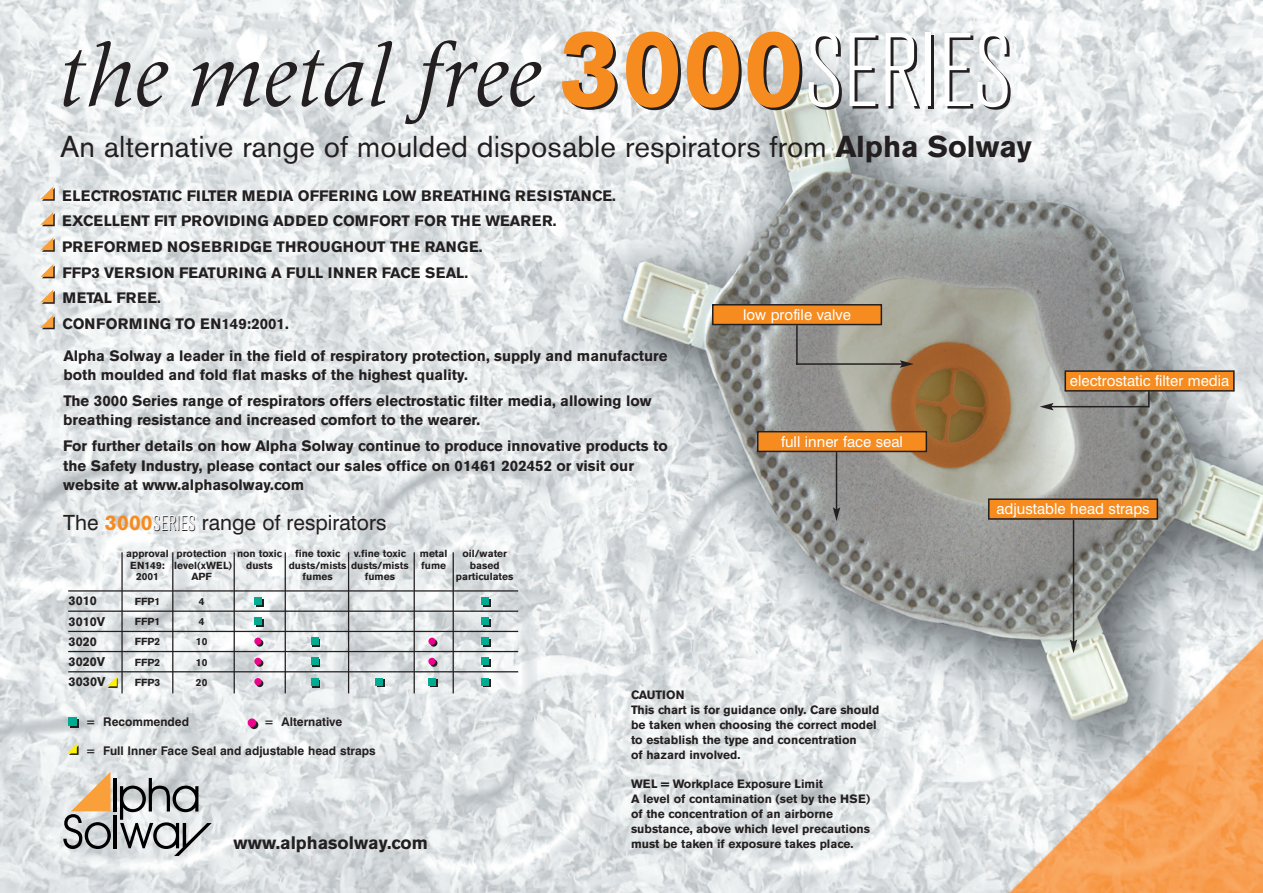
<style>
.page{position:relative;width:1263px;height:893px;background:#fff}
.page>*{position:absolute;margin:0;border:0;box-sizing:border-box;transform-origin:0 0}
.t1{font:italic 91.5px "Latin 725 BT";color:#231f20}
.t2{font:30px "Akzidenz Grotesk BE";color:#231f20}
.t3{font:21px "Swiss 721 BT";color:#231f20}
.t4{font:700 18px "Akzidenz Grotesk BE";color:#231f20}
.t5{font:700 15px/19.5px "Akzidenz Grotesk BE";color:#231f20}
.t6{font:700 15px/25.7px "Akzidenz Grotesk BE";letter-spacing:.02em;color:#231f20}
.t7{font:15px "Swiss 721 BT";color:#fff}
.t8{font:700 12.6px/20.1px "Akzidenz Grotesk BE";color:#231f20}
.t9{font:700 12px/14.9px "Akzidenz Grotesk BE";color:#231f20}
.t10{font:700 12px "Swiss 721 BT";color:#231f20}
.t11{font:700 10.2px "Akzidenz Grotesk BE";color:#231f20}
.s1{font-family:"Akzidenz Grotesk BE";font-weight:700;font-style:normal;font-size:108px;color:#f68b1f}
.s2{font-family:"Akzidenz Grotesk BE";font-weight:300;font-style:normal;font-stretch:condensed;font-size:103.5px;color:#fff}
.s3{font-weight:700}
.s4{font-family:"Akzidenz Grotesk BE";font-weight:700;color:#f68b1f}
.s5{font-family:"Akzidenz Grotesk BE";font-weight:300;font-stretch:condensed;color:#fff}
</style>
<div class="page">
<img style="left:0;top:0;width:1263px;height:893px">
<hr style="left:796px;top:325px;width:2px;height:40px;background:#231f20">
<div style="left:758px;top:432px;width:168px;height:19px;background:#f68b1f"></div>
<div style="left:757px;top:431px;width:170px;height:21px;border:2px solid #231f20"></div>
<div style="left:989px;top:499px;width:168px;height:20px;background:#f68b1f"></div>
<div style="left:988px;top:498px;width:170px;height:22px;border:2px solid #231f20"></div>
<div style="left:713px;top:305px;width:168px;height:20px;background:#f68b1f"></div>
<div style="left:712px;top:304px;width:170px;height:21px;border:2px solid #231f20"></div>
<div style="left:1065px;top:371px;width:169px;height:20px;background:#f68b1f"></div>
<div style="left:1064px;top:370px;width:171px;height:22px;border:2px solid #231f20"></div>
<hr style="left:796px;top:363px;width:106px;height:2px;background:#231f20">
<svg style="left:900px;top:360px;width:14px;height:8px"></svg>
<hr style="left:1051px;top:406px;width:98px;height:1px;background:#231f20">
<svg style="left:1040px;top:403px;width:13px;height:7px"></svg>
<hr style="left:1073px;top:520px;width:1px;height:122px;background:#231f20">
<svg style="left:1070px;top:639px;width:7px;height:14px"></svg>
<svg style="left:1148px;top:391px;width:1px;height:15px"></svg>
<hr style="left:836px;top:452px;width:1px;height:58px;background:#231f20">
<svg style="left:833px;top:507px;width:7px;height:14px"></svg>
<svg style="left:40px;top:186px;width:15px;height:15px"></svg>
<svg style="left:40px;top:212px;width:15px;height:14px"></svg>
<svg style="left:40px;top:237px;width:15px;height:15px"></svg>
<svg style="left:40px;top:264px;width:15px;height:14px"></svg>
<svg style="left:40px;top:289px;width:15px;height:15px"></svg>
<svg style="left:40px;top:315px;width:15px;height:14px"></svg>
<hr style="left:121px;top:552px;width:2px;height:141px;background:#231f20">
<hr style="left:172px;top:552px;width:1px;height:141px;background:#231f20">
<hr style="left:234px;top:552px;width:1px;height:141px;background:#231f20">
<hr style="left:285px;top:552px;width:1px;height:141px;background:#231f20">
<hr style="left:348px;top:552px;width:1px;height:141px;background:#231f20">
<hr style="left:414px;top:552px;width:1px;height:141px;background:#231f20">
<hr style="left:453px;top:552px;width:1px;height:141px;background:#231f20">
<hr style="left:68px;top:590px;width:450px;height:2px;background:#231f20">
<hr style="left:68px;top:611px;width:450px;height:1px;background:#231f20">
<hr style="left:68px;top:631px;width:450px;height:1px;background:#231f20">
<hr style="left:68px;top:651px;width:450px;height:1px;background:#231f20">
<hr style="left:68px;top:671px;width:450px;height:1px;background:#231f20">
<div style="left:256px;top:599px;width:7px;height:7px;background:#00ab91"></div>
<div style="left:254px;top:597px;width:8px;height:7px;background:#00ab91"></div>
<svg style="left:313px;top:680px;width:7px;height:8px"></svg>
<div style="left:311px;top:678px;width:7px;height:8px;background:#00ab91"></div>
<svg style="left:313px;top:659px;width:7px;height:8px"></svg>
<div style="left:311px;top:658px;width:7px;height:7px;background:#00ab91"></div>
<svg style="left:313px;top:639px;width:7px;height:8px"></svg>
<div style="left:311px;top:638px;width:7px;height:7px;background:#00ab91"></div>
<svg style="left:256px;top:680px;width:7px;height:7px"></svg>
<div style="left:254px;top:678px;width:8px;height:7px;background:#ed028c;border-radius:50%"></div>
<svg style="left:256px;top:659px;width:7px;height:8px"></svg>
<div style="left:254px;top:658px;width:8px;height:7px;background:#ed028c;border-radius:50%"></div>
<div style="left:256px;top:639px;width:7px;height:8px;background:#231f20;border-radius:50%"></div>
<div style="left:254px;top:638px;width:8px;height:7px;background:#ed028c;border-radius:50%"></div>
<svg style="left:430px;top:659px;width:7px;height:8px"></svg>
<div style="left:428px;top:658px;width:8px;height:7px;background:#ed028c;border-radius:50%"></div>
<div style="left:430px;top:639px;width:7px;height:8px;background:#231f20;border-radius:50%"></div>
<div style="left:428px;top:638px;width:8px;height:7px;background:#ed028c;border-radius:50%"></div>
<div style="left:483px;top:599px;width:7px;height:7px;background:#00ab91"></div>
<div style="left:481px;top:597px;width:7px;height:7px;background:#00ab91"></div>
<div style="left:256px;top:619px;width:7px;height:7px;background:#231f20"></div>
<div style="left:254px;top:617px;width:8px;height:8px;background:#00ab91"></div>
<div style="left:483px;top:619px;width:7px;height:7px;background:#00ab91"></div>
<div style="left:481px;top:617px;width:7px;height:8px;background:#00ab91"></div>
<svg style="left:483px;top:639px;width:7px;height:8px"></svg>
<div style="left:481px;top:638px;width:7px;height:7px;background:#00ab91"></div>
<svg style="left:483px;top:659px;width:7px;height:8px"></svg>
<div style="left:481px;top:658px;width:7px;height:7px;background:#00ab91"></div>
<div style="left:483px;top:680px;width:7px;height:7px;background:#00ab91"></div>
<div style="left:481px;top:678px;width:7px;height:7px;background:#00ab91"></div>
<div style="left:430px;top:680px;width:7px;height:7px;background:#00ab91"></div>
<div style="left:428px;top:678px;width:8px;height:7px;background:#00ab91"></div>
<svg style="left:378px;top:680px;width:7px;height:7px"></svg>
<div style="left:376px;top:678px;width:7px;height:7px;background:#00ab91"></div>
<svg style="left:107px;top:676px;width:11px;height:12px"></svg>
<div style="left:71px;top:719px;width:8px;height:9px;background:#231f20"></div>
<div style="left:68px;top:717px;width:9px;height:9px;background:#00ab91"></div>
<svg style="left:250px;top:721px;width:8px;height:8px"></svg>
<div style="left:248px;top:718px;width:8px;height:9px;background:#ed028c;border-radius:50%"></div>
<svg style="left:67px;top:744px;width:12px;height:11px"></svg>
<hr style="left:114px;top:778px;width:3px;height:33px;background:#000">
<svg style="left:63px;top:772px;width:48px;height:77px;background:#c5b5a1"></svg>
<hr style="left:114px;top:815px;width:3px;height:33px;background:#000">
<svg style="left:120px;top:778px;width:92px;height:78px;background:#acb0b1"></svg>
<p class="t1" style="left:60px;top:25px;width:953px">the metal free <span class="s1">3000</span><span class="s2">SERIES</span></p>
<p class="t2" style="left:60px;top:129px;width:973px">An alternative range of moulded disposable respirators from <span class="s3">Alpha Solway</span></p>
<p class="t6" style="left:62px;top:183px;width:555px">ELECTROSTATIC FILTER MEDIA OFFERING LOW BREATHING RESISTANCE.<br>EXCELLENT FIT PROVIDING ADDED COMFORT FOR THE WEARER.<br>PREFORMED NOSEBRIDGE THROUGHOUT THE RANGE.<br>FFP3 VERSION FEATURING A FULL INNER FACE SEAL.<br>METAL FREE.<br>CONFORMING TO EN149:2001.</p>
<p class="t5" style="left:63px;top:346px;width:606px">Alpha Solway a leader in the field of respiratory protection, supply and manufacture both moulded and fold flat masks of the highest quality.</p>
<p class="t5" style="left:63px;top:391px;width:590px">The 3000 Series range of respirators offers electrostatic filter media, allowing low breathing resistance and increased comfort to the wearer.</p>
<p class="t5" style="left:63px;top:436px;width:606px">For further details on how Alpha Solway continue to produce innovative products to the Safety Industry, please contact our sales office on 01461 202452 or visit our website at www.alphasolway.com</p>
<p class="t7" style="left:743px;top:305px;width:109px">low profile valve</p>
<p class="t7" style="left:781px;top:432px;width:123px">full inner face seal</p>
<p class="t7" style="left:1070px;top:372px;width:161px">electrostatic filter media</p>
<p class="t3" style="left:63px;top:510px;width:325px">The <span class="s4">3000</span><span class="s5">SERIES</span> range of respirators</p>
<p class="t8" style="left:68px;top:591px;width:39px">3010<br>3010V<br>3020<br>3020V<br>3030V</p>
<p class="t11" style="left:126px;top:548px;width:157px">approval protection non toxic</p>
<p class="t11" style="left:295px;top:548px;width:47px">fine toxic</p>
<p class="t11" style="left:354px;top:548px;width:54px">v.fine toxic</p>
<p class="t11" style="left:420px;top:548px;width:29px">metal</p>
<p class="t11" style="left:462px;top:548px;width:46px">oil/water</p>
<p class="t11" style="left:130px;top:559px;width:104px">EN149: level(xWEL)</p>
<p class="t11" style="left:246px;top:559px;width:28px">dusts</p>
<p class="t11" style="left:289px;top:559px;width:159px">dusts/mists dusts/mists fume</p>
<p class="t11" style="left:470px;top:559px;width:31px">based</p>
<p class="t11" style="left:136px;top:571px;width:24px">2001</p>
<p class="t11" style="left:191px;top:571px;width:22px">APF</p>
<p class="t11" style="left:303px;top:571px;width:32px">fumes</p>
<p class="t11" style="left:365px;top:571px;width:32px">fumes</p>
<p class="t11" style="left:456px;top:571px;width:59px">particulates</p>
<p class="t11" style="left:135px;top:595px;width:27px">FFP1</p>
<p class="t11" style="left:199px;top:595px;width:7px">4</p>
<p class="t11" style="left:135px;top:615px;width:27px">FFP1</p>
<p class="t11" style="left:199px;top:615px;width:7px">4</p>
<p class="t11" style="left:135px;top:636px;width:27px">FFP2</p>
<p class="t11" style="left:196px;top:636px;width:13px">10</p>
<p class="t11" style="left:135px;top:656px;width:27px">FFP2</p>
<p class="t11" style="left:196px;top:656px;width:13px">10</p>
<p class="t11" style="left:135px;top:677px;width:27px">FFP3</p>
<p class="t11" style="left:196px;top:677px;width:13px">20</p>
<p class="t10" style="left:86px;top:714px;width:105px">= Recommended</p>
<p class="t10" style="left:264px;top:714px;width:80px">= Alternative</p>
<p class="t10" style="left:86px;top:743px;width:291px">= Full Inner Face Seal and adjustable head straps</p>
<p class="t4" style="left:234px;top:832px;width:196px">www.alphasolway.com</p>
<p class="t9" style="left:631px;top:688px;width:250px">CAUTION<br>This chart is for guidance only. Care should be taken when choosing the correct model to establish the type and concentration<br>of hazard involved.</p>
<p class="t9" style="left:631px;top:777px;width:241px">WEL = Workplace Exposure Limit<br>A level of contamination (set by the HSE) of the concentration of an airborne substance, above which level precautions must be taken if exposure takes place.</p>
<p class="t7" style="left:996px;top:500px;width:155px">adjustable head straps</p>
</div>
